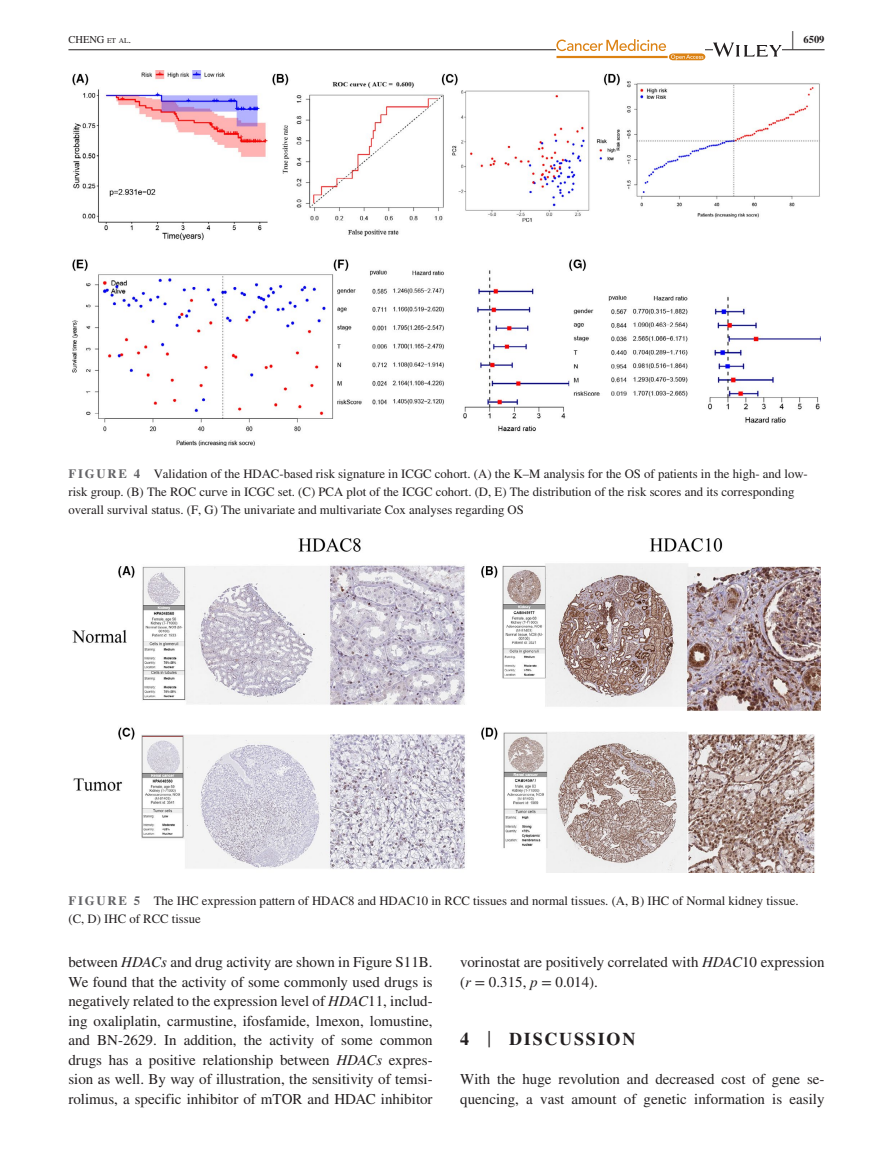
<style>
.page{position:relative;width:893px;height:1174px;background:#fff}
.page>*{position:absolute;margin:0;border:0;box-sizing:border-box;transform-origin:0 0}
.t1{font:700 25.95px "STIX";color:#231f20;scale:.36 1}
.t2{font:700 18px "STIX";letter-spacing:.1em;color:#231f20}
.t3{font:15px/19.5px "STIX";color:#231f20}
.t4{font:12.75px/18px "STIX";color:#231f20}
.t5{font:10.5px "STIX";color:#231f20}
.t6{font:700 10.5px "STIX";color:#231f20}
.s1{font-size:7.35px}
.s2{font-weight:700;color:#636366}
.s3{font-style:italic}
.s4{font-weight:400;font-size:23.7px}
</style>
<div class="page">
<hr style="left:68px;top:49px;width:756px;height:1px;background:#231f20">
<svg style="left:556px;top:39px;width:149px;height:21px"></svg>
<svg style="left:713px;top:43px;width:69px;height:14px"></svg>
<img style="left:72px;top:70px;width:749px;height:375px">
<img style="left:72px;top:538px;width:749px;height:334px">
<h1 class="t1" style="left:792px;top:25px;width:7px">|</h1>
<p class="t5" style="left:68px;top:32px;width:64px">CHENG <span class="s1">et al</span>.</p>
<p class="t6" style="left:803px;top:33px;width:22px">6509</p>
<p class="t4" style="left:68px;top:465px;width:741px"><span class="s2">FIGURE 4</span> Validation of the HDAC-based risk signature in ICGC cohort. (A) the K–M analysis for the OS of patients in the high- and low&shy;risk group. (B) The ROC curve in ICGC set. (C) PCA plot of the ICGC cohort. (D, E) The distribution of the risk scores and its corresponding overall survival status. (F, G) The univariate and multivariate Cox analyses regarding OS</p>
<p class="t4" style="left:68px;top:892px;width:732px"><span class="s2">FIGURE 5</span> The IHC expression pattern of HDAC8 and HDAC10 in RCC tissues and normal tissues. (A, B) IHC of Normal kidney tissue. (C, D) IHC of RCC tissue</p>
<p class="t3" style="left:68px;top:953px;width:366px;text-align:justify">between <span class="s3">HDACs</span> and drug activity are shown in Figure S11B.<br>We found that the activity of some commonly used drugs is negatively related to the expression level of <span class="s3">HDAC</span>11, includ&shy;ing oxaliplatin, carmustine, ifosfamide, lmexon, lomustine, and BN-2629. In addition, the activity of some common drugs has a positive relationship between <span class="s3">HDACs</span> expres&shy;sion as well. By way of illustration, the sensitivity of temsi&shy;rolimus, a specific inhibitor of mTOR and HDAC inhibitor</p>
<p class="t3" style="left:460px;top:953px;width:366px">vorinostat are positively correlated with <span class="s3">HDAC</span>10 expression (<span class="s3">r</span> = 0.315, <span class="s3">p</span> = 0.014).</p>
<p class="t2" style="left:460px;top:1028px;width:176px">4 <span class="s4">|</span> DISCUSSION</p>
<p class="t3" style="left:460px;top:1070px;width:366px">With the huge revolution and decreased cost of gene se&shy;quencing, a vast amount of genetic information is easily</p>
</div>
